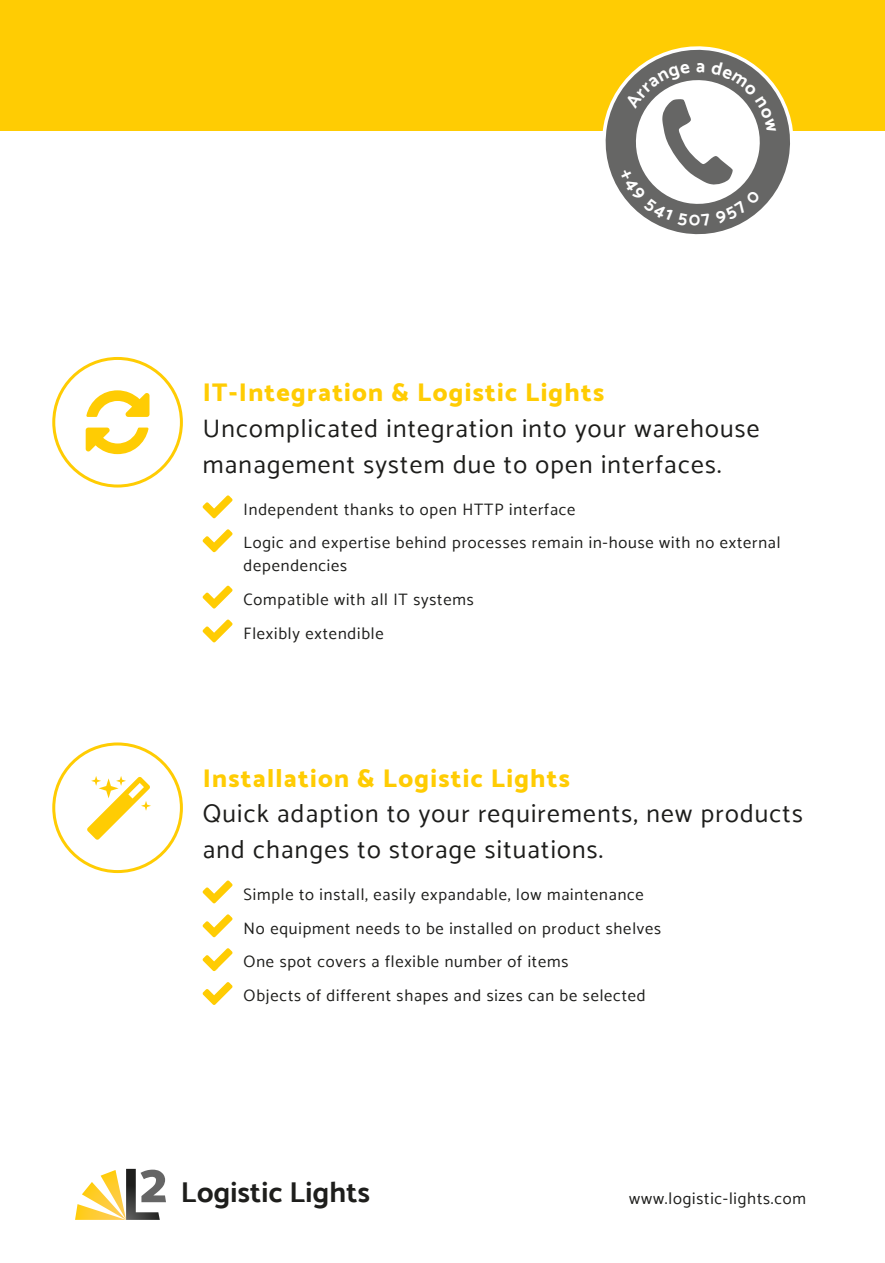
<style>
.page{position:relative;width:885px;height:1263px;background:#fff}
.page>*{position:absolute;margin:0;border:0;box-sizing:border-box;transform-origin:0 0}
.t1{font:700 28.95px "Catamaran";letter-spacing:.01em;color:#1e1e1c}
.t2{font:25.5px/36px "Catamaran";letter-spacing:.05em;color:#1d1d1b}
.t3{font:800 25.5px "Catamaran";letter-spacing:.05em;color:#ffcc03}
.t4{font:16.5px/33.9px "Catamaran";letter-spacing:.05em;color:#1d1d1b}
</style>
<div class="page">
<div style="left:0;top:0;width:884px;height:131px;background:#ffcc03"></div>
<svg style="left:203px;top:495px;width:29px;height:23px"></svg>
<svg style="left:203px;top:620px;width:29px;height:22px"></svg>
<svg style="left:203px;top:586px;width:29px;height:22px"></svg>
<svg style="left:203px;top:529px;width:29px;height:23px"></svg>
<div style="left:52px;top:357px;width:131px;height:130px;border:3px solid #ffcc03;border-radius:50%"></div>
<svg style="left:86px;top:390px;width:63px;height:64px"></svg>
<svg style="left:87px;top:776px;width:64px;height:64px"></svg>
<div style="left:52px;top:742px;width:131px;height:131px;border:3px solid #ffcc03;border-radius:50%"></div>
<svg style="left:203px;top:880px;width:29px;height:23px"></svg>
<svg style="left:203px;top:914px;width:29px;height:23px"></svg>
<svg style="left:203px;top:948px;width:29px;height:23px"></svg>
<svg style="left:203px;top:982px;width:29px;height:23px"></svg>
<svg style="left:75px;top:1169px;width:91px;height:51px"></svg>
<svg style="left:602px;top:46px;width:191px;height:189px"></svg>
<h2 class="t3" style="left:203px;top:377px;width:403px">IT-Integration &amp; Logistic Lights</h2>
<h2 class="t2" style="left:203px;top:410px;width:558px">Uncomplicated integration into your warehouse management system due to open interfaces.</h2>
<p class="t4" style="left:243px;top:492px;width:333px">Independent thanks to open HTTP interface</p>
<p class="t4" style="left:243px;top:531px;width:538px;line-height:22.5px">Logic and expertise behind processes remain in-house with no external dependencies</p>
<p class="t4" style="left:243px;top:582px;width:231px">Compatible with all IT systems</p>
<p class="t4" style="left:243px;top:616px;width:142px">Flexibly extendible</p>
<h2 class="t3" style="left:203px;top:763px;width:369px">Installation &amp; Logistic Lights</h2>
<h2 class="t2" style="left:203px;top:795px;width:601px">Quick adaption to your requirements, new products and changes to storage situations.</h2>
<p class="t4" style="left:243px;top:877px;width:419px">Simple to install, easily expandable, low maintenance No equipment needs to be installed on product shelves One spot covers a flexible number of items<br>Objects of different shapes and sizes can be selected</p>
<h1 class="t1" style="left:181px;top:1175px;width:190px">Logistic Lights</h1>
<p class="t4" style="left:629px;top:1181px;width:178px">www.logistic-lights.com</p>
</div>
